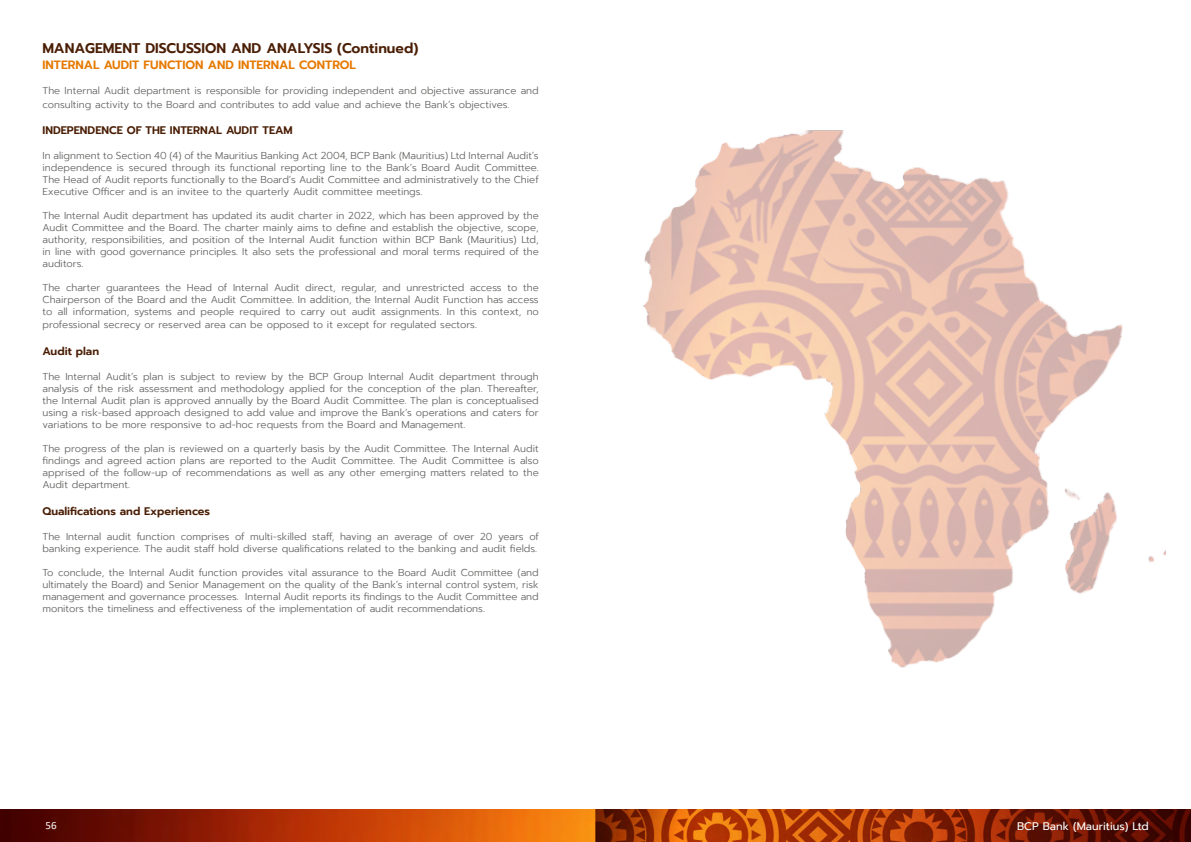
<style>
.page{position:relative;width:1191px;height:842px;background:#fff}
.page>*{position:absolute;margin:0;border:0;box-sizing:border-box;transform-origin:0 0}
.t1{font:600 14px "Prompt";color:#4a1e05}
.t2{font:600 12px "Prompt";color:#e67900}
.t3{font:600 11px "Prompt";color:#4a1e05}
.t4{font:11px "Prompt";color:#fff}
.t5{font:11px "Calibri";color:#fff}
.t6{font:300 10px/12px "Prompt";color:#666665;text-align:justify}
</style>
<div class="page">
<img style="left:0;top:810px;width:1191px;height:32px">
<img style="left:643px;top:130px;width:522px;height:538px">
<h1 class="t1" style="left:43px;top:38px;width:377px">MANAGEMENT DISCUSSION AND ANALYSIS (Continued)</h1>
<p class="t2" style="left:43px;top:56px;width:315px">INTERNAL AUDIT FUNCTION AND INTERNAL CONTROL</p>
<p class="t6" style="left:43px;top:84px;width:498px;line-height:13.2px">The Internal Audit department is responsible for providing independent and objective assurance and consulting activity to the Board and contributes to add value and achieve the Bank’s objectives.</p>
<p class="t3" style="left:43px;top:122px;width:251px">INDEPENDENCE OF THE INTERNAL AUDIT TEAM</p>
<p class="t6" style="left:43px;top:150px;width:498px">In alignment to Section 40 (4) of the Mauritius Banking Act 2004, BCP Bank (Mauritius) Ltd Internal Audit’s independence is secured through its functional reporting line to the Bank’s Board Audit Committee.<br>The Head of Audit reports functionally to the Board’s Audit Committee and administratively to the Chief Executive Officer and is an invitee to the quarterly Audit committee meetings.</p>
<p class="t6" style="left:43px;top:210px;width:498px">The Internal Audit department has updated its audit charter in 2022, which has been approved by the Audit Committee and the Board. The charter mainly aims to define and establish the objective, scope, authority, responsibilities, and position of the Internal Audit function within BCP Bank (Mauritius) Ltd, in line with good governance principles. It also sets the professional and moral terms required of the auditors.</p>
<p class="t6" style="left:43px;top:282px;width:498px">The charter guarantees the Head of Internal Audit direct, regular, and unrestricted access to the Chairperson of the Board and the Audit Committee. In addition, the Internal Audit Function has access to all information, systems and people required to carry out audit assignments. In this context, no</p>
<p class="t6" style="left:43px;top:319px;width:436px">professional secrecy or reserved area can be opposed to it except for regulated sectors.</p>
<p class="t3" style="left:43px;top:343px;width:58px">Audit plan</p>
<p class="t6" style="left:43px;top:371px;width:498px">The Internal Audit’s plan is subject to review by the BCP Group Internal Audit department through analysis of the risk assessment and methodology applied for the conception of the plan. Thereafter, the Internal Audit plan is approved annually by the Board Audit Committee. The plan is conceptualised using a risk-based approach designed to add value and improve the Bank’s operations and caters for variations to be more responsive to ad-hoc requests from the Board and Management.</p>
<p class="t6" style="left:43px;top:443px;width:498px">The progress of the plan is reviewed on a quarterly basis by the Audit Committee. The Internal Audit findings and agreed action plans are reported to the Audit Committee. The Audit Committee is also apprised of the follow-up of recommendations as well as any other emerging matters related to the Audit department.</p>
<p class="t3" style="left:43px;top:502px;width:169px">Qualifications and Experiences</p>
<p class="t6" style="left:43px;top:530px;width:498px">The Internal audit function comprises of multi-skilled staff, having an average of over 20 years of banking experience. The audit staff hold diverse qualifications related to the banking and audit fields.</p>
<p class="t6" style="left:43px;top:566px;width:498px">To conclude, the Internal Audit function provides vital assurance to the Board Audit Committee (and ultimately the Board) and Senior Management on the quality of the Bank’s internal control system, risk management and governance processes. Internal Audit reports its findings to the Audit Committee and monitors the timeliness and effectiveness of the implementation of audit recommendations.</p>
<p class="t5" style="left:46px;top:817px;width:13px">56</p>
<p class="t4" style="left:1017px;top:818px;width:133px">BCP Bank (Mauritius) Ltd</p>
</div>
